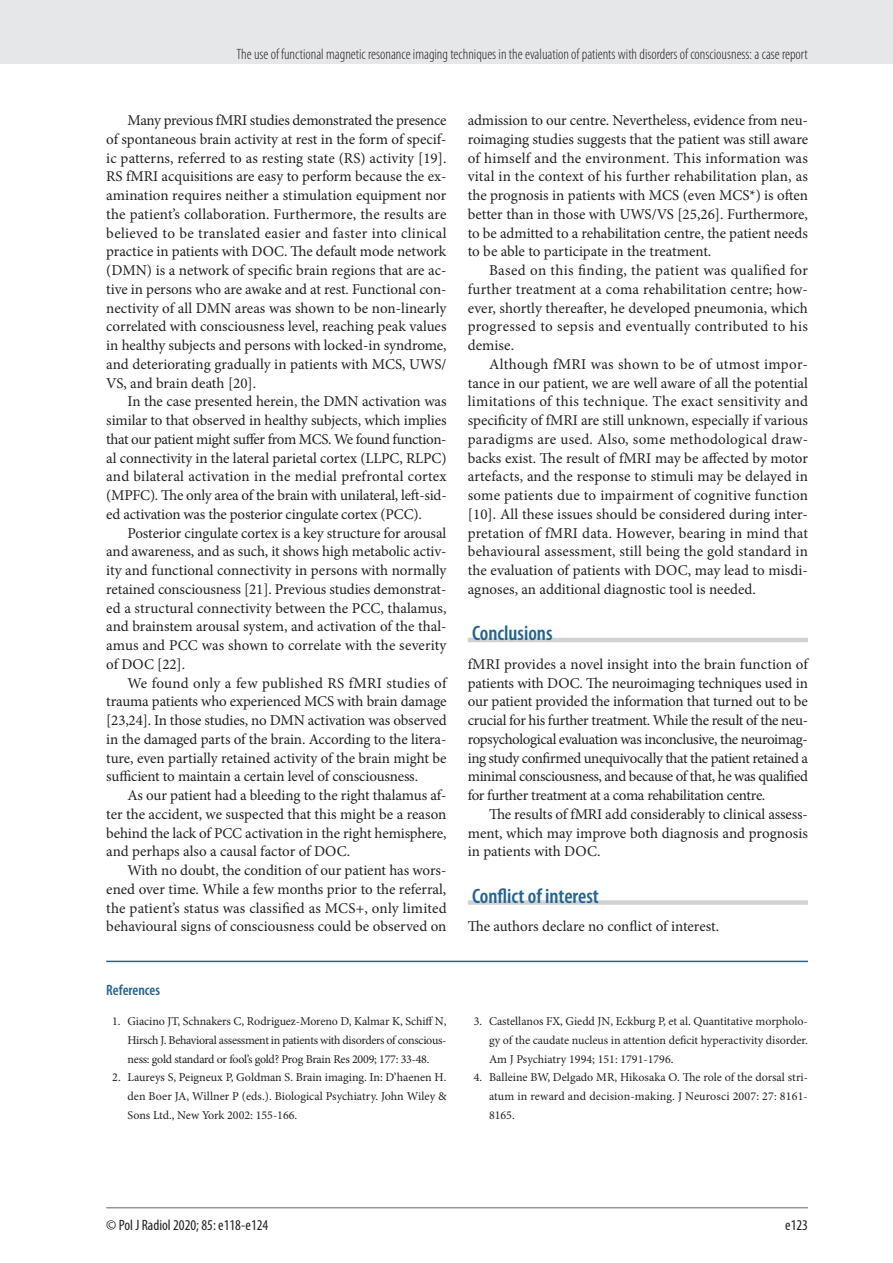
<style>
.page{position:relative;width:893px;height:1263px;background:#fff}
.page>*{position:absolute;margin:0;border:0;box-sizing:border-box;transform-origin:0 0}
.t1{font:600 condensed 21px "Myriad Pro";color:#24648f}
.t2{font:15px/18.8px "Minion Pro";letter-spacing:-.005em;color:#231f20;text-align:justify}
.t3{font:300 condensed 15px "Myriad Pro";color:#231f20}
.t4{font:condensed 15px "Myriad Pro";color:#231f20}
.t5{font:600 condensed 15px "Myriad Pro";color:#24648f}
.t6{font:12px/18.8px "Minion Pro";color:#231f20;text-align:justify}
</style>
<div class="page">
<div style="left:0;top:0;width:893px;height:64px;background:#e6e7e9"></div>
<hr style="left:106px;top:1207px;width:702px;height:1px;background:#939598">
<hr style="left:468px;top:638px;width:340px;height:4px;background:#d1d2d4">
<div style="left:468px;top:900px;width:340px;height:5px;background:#d1d2d4"></div>
<hr style="left:106px;top:961px;width:702px;height:1px;background:#24648f">
<p class="t3" style="left:237px;top:45px;width:573px">The use of functional magnetic resonance imaging techniques in the evaluation of patients with disorders of consciousness: a case report</p>
<p class="t2" style="left:106px;top:111px;width:342px;text-indent:21px">Many previous fMRI studies demonstrated the presence of spontaneous brain activity at rest in the form of specif&shy;ic patterns, referred to as resting state (RS) activity [19].<br>RS fMRI acquisitions are easy to perform because the ex&shy;amination requires neither a stimulation equipment nor the patient’s collaboration. Furthermore, the results are believed to be translated easier and faster into clinical practice in patients with DOC. The default mode network (DMN) is a network of specific brain regions that are ac&shy;tive in persons who are awake and at rest. Functional con&shy;nectivity of all DMN areas was shown to be non-linearly correlated with consciousness level, reaching peak values in healthy subjects and persons with locked-in syndrome, and deteriorating gradually in patients with MCS, UWS/ VS, and brain death [20].</p>
<p class="t2" style="left:106px;top:392px;width:342px;text-indent:21px">In the case presented herein, the DMN activation was similar to that observed in healthy subjects, which implies that our patient might suffer from MCS. We found function&shy;al connectivity in the lateral parietal cortex (LLPC, RLPC) and bilateral activation in the medial prefrontal cortex (MPFC). The only area of the brain with unilateral, left-sid&shy;ed activation was the posterior cingulate cortex (PCC).</p>
<p class="t2" style="left:106px;top:523px;width:342px;text-indent:21px">Posterior cingulate cortex is a key structure for arousal and awareness, and as such, it shows high metabolic activ&shy;ity and functional connectivity in persons with normally retained consciousness [21]. Previous studies demonstrat&shy;ed a structural connectivity between the PCC, thalamus, and brainstem arousal system, and activation of the thal&shy;amus and PCC was shown to correlate with the severity of DOC [22].</p>
<p class="t2" style="left:106px;top:673px;width:342px;text-indent:21px">We found only a few published RS fMRI studies of trauma patients who experienced MCS with brain damage [23,24]. In those studies, no DMN activation was observed in the damaged parts of the brain. According to the litera&shy;ture, even partially retained activity of the brain might be sufficient to maintain a certain level of consciousness.</p>
<p class="t2" style="left:106px;top:786px;width:342px;text-indent:21px">As our patient had a bleeding to the right thalamus af&shy;ter the accident, we suspected that this might be a reason behind the lack of PCC activation in the right hemisphere, and perhaps also a causal factor of DOC.</p>
<p class="t2" style="left:106px;top:861px;width:342px;text-indent:21px">With no doubt, the condition of our patient has wors&shy;ened over time. While a few months prior to the referral, the patient’s status was classified as MCS+, only limited behavioural signs of consciousness could be observed on</p>
<p class="t5" style="left:106px;top:981px;width:55px">References</p>
<p class="t6" style="left:128px;top:1012px;width:320px;text-indent:-15px">1. Giacino JT, Schnakers C, Rodriguez-Moreno D, Kalmar K, Schiff N, Hirsch J. Behavioral assessment in patients with disorders of conscious&shy;ness: gold standard or fool’s gold? Prog Brain Res 2009; 177: 33-48.</p>
<p class="t6" style="left:128px;top:1068px;width:321px;text-indent:-15px">2. Laureys S, Peigneux P, Goldman S. Brain imaging. In: D’haenen H. den Boer JA, Willner P (eds.). Biological Psychiatry. John Wiley &amp; Sons Ltd., New York 2002: 155-166.</p>
<p class="t2" style="left:468px;top:111px;width:342px">admission to our centre. Nevertheless, evidence from neu&shy;roimaging studies suggests that the patient was still aware of himself and the environment. This information was vital in the context of his further rehabilitation plan, as the prognosis in patients with MCS (even MCS*) is often better than in those with UWS/VS [25,26]. Furthermore, to be admitted to a rehabilitation centre, the patient needs to be able to participate in the treatment.</p>
<p class="t2" style="left:468px;top:261px;width:342px;text-indent:21px">Based on this finding, the patient was qualified for further treatment at a coma rehabilitation centre; how&shy;ever, shortly thereafter, he developed pneumonia, which progressed to sepsis and eventually contributed to his demise.</p>
<p class="t2" style="left:468px;top:355px;width:342px;text-indent:21px">Although fMRI was shown to be of utmost impor&shy;tance in our patient, we are well aware of all the potential limitations of this technique. The exact sensitivity and specificity of fMRI are still unknown, especially if various paradigms are used. Also, some methodological draw&shy;backs exist. The result of fMRI may be affected by motor artefacts, and the response to stimuli may be delayed in some patients due to impairment of cognitive function [10]. All these issues should be considered during inter&shy;pretation of fMRI data. However, bearing in mind that behavioural assessment, still being the gold standard in the evaluation of patients with DOC, may lead to misdi&shy;agnoses, an additional diagnostic tool is needed.</p>
<h1 class="t1" style="left:472px;top:620px;width:82px">Conclusions</h1>
<p class="t2" style="left:468px;top:655px;width:342px">fMRI provides a novel insight into the brain function of patients with DOC. The neuroimaging techniques used in our patient provided the information that turned out to be crucial for his further treatment. While the result of the neu&shy;ropsychological evaluation was inconclusive, the neuroimag&shy;ing study confirmed unequivocally that the patient retained a minimal consciousness, and because of that, he was qualified for further treatment at a coma rehabilitation centre.</p>
<p class="t2" style="left:468px;top:805px;width:342px;text-indent:21px">The results of fMRI add considerably to clinical assess&shy;ment, which may improve both diagnosis and prognosis in patients with DOC.</p>
<h1 class="t1" style="left:472px;top:883px;width:128px">Conflict of interest</h1>
<p class="t2" style="left:468px;top:917px;width:253px">The authors declare no conflict of interest.</p>
<p class="t6" style="left:489px;top:1012px;width:320px;text-indent:-15px">3. Castellanos FX, Giedd JN, Eckburg P, et al. Quantitative morpholo&shy;gy of the caudate nucleus in attention deficit hyperactivity disorder.<br>Am J Psychiatry 1994; 151: 1791-1796.</p>
<p class="t6" style="left:489px;top:1068px;width:320px;text-indent:-15px">4. Balleine BW, Delgado MR, Hikosaka O. The role of the dorsal stri&shy;atum in reward and decision-making. J Neurosci 2007: 27: 8161- 8165.</p>
<p class="t4" style="left:106px;top:1216px;width:164px">© Pol J Radiol 2020; 85: e118-e124</p>
<p class="t4" style="left:785px;top:1216px;width:24px">e123</p>
</div>
